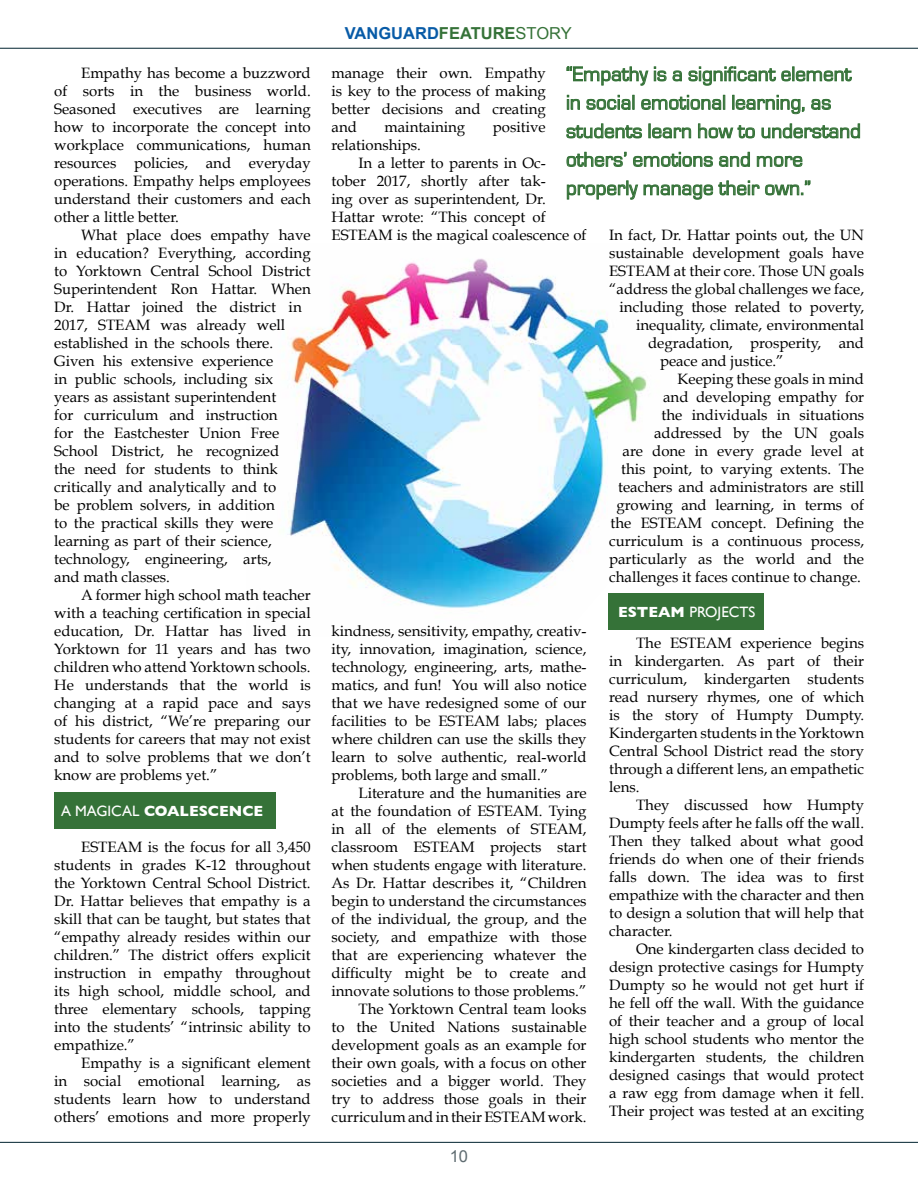
<style>
.page{position:relative;width:918px;height:1188px;background:#fff}
.page>*{position:absolute;margin:0;border:0;box-sizing:border-box;transform-origin:0 0}
.t1{font:21px/28.5px "Eurostile";color:#357238}
.t2{font:700 16.5px "Arial";color:#085ba7}
.t3{font:16.5px "Arial";color:#5f6c71}
.t4{font:15px/18px "Book Antiqua";color:#000;text-align:justify}
.t5{font:700 15px "Gill Sans";color:#fff}
.t6{font:15px "Gill Sans";color:#fff}
.s1{font-weight:400}
.s2{color:#357238}
.s3{font-weight:400;color:#357238}
.s4{font-weight:700}
</style>
<div class="page">
<div style="left:608px;top:593px;width:156px;height:37px;background:#357238"></div>
<img style="left:287px;top:258px;width:360px;height:350px">
<div style="left:54px;top:792px;width:221px;height:37px;background:#357238"></div>
<hr style="left:0;top:48px;width:918px;height:1px;background:#00232f">
<hr style="left:0;top:1142px;width:918px;height:1px;background:#00232f">
<svg style="left:567px;top:66px;width:81px;height:20px"></svg>
<svg style="left:654px;top:67px;width:12px;height:14px"></svg>
<svg style="left:673px;top:71px;width:9px;height:10px"></svg>
<svg style="left:689px;top:66px;width:163px;height:20px"></svg>
<svg style="left:567px;top:95px;width:13px;height:15px"></svg>
<svg style="left:587px;top:95px;width:47px;height:15px"></svg>
<svg style="left:641px;top:95px;width:84px;height:15px"></svg>
<svg style="left:732px;top:95px;width:73px;height:19px"></svg>
<svg style="left:811px;top:99px;width:20px;height:11px"></svg>
<svg style="left:566px;top:123px;width:76px;height:15px"></svg>
<svg style="left:649px;top:124px;width:42px;height:14px"></svg>
<svg style="left:698px;top:123px;width:57px;height:16px"></svg>
<svg style="left:762px;top:123px;width:98px;height:15px"></svg>
<svg style="left:567px;top:152px;width:60px;height:15px"></svg>
<svg style="left:633px;top:152px;width:80px;height:15px"></svg>
<svg style="left:719px;top:152px;width:31px;height:15px"></svg>
<svg style="left:757px;top:156px;width:45px;height:11px"></svg>
<svg style="left:567px;top:181px;width:71px;height:19px"></svg>
<svg style="left:644px;top:180px;width:166px;height:20px"></svg>
<p class="t4" style="left:54px;top:64px;width:258px;text-indent:27px">Empathy has become a buzzword of sorts in the business world.<br>Seasoned executives are learning how to incorporate the concept into workplace communications, human resources policies, and everyday operations. Empathy helps employees understand their customers and each other a little better.</p>
<p class="t4" style="left:54px;top:226px;width:258px;text-align:left;text-indent:27px">What place does empathy have in education? Everything, according to Yorktown Central School District<br>Superintendent Ron Hattar. When<br>Dr. Hattar joined the district in<br>2017, STEAM was already well established in the schools there.<br>Given his extensive experience<br>in public schools, including six years as assistant superintendent<br>for curriculum and instruction<br>for the Eastchester Union Free<br>School District, he recognized<br>the need for students to think critically and analytically and to<br>be problem solvers, in addition<br>to the practical skills they were learning as part of their science, technology, engineering, arts,<br>and math classes.</p>
<p class="t4" style="left:54px;top:586px;width:258px;text-indent:27px">A former high school math teacher with a teaching certification in special education, Dr. Hattar has lived in Yorktown for 11 years and has two children who attend Yorktown schools.<br>He understands that the world is changing at a rapid pace and says of his district, “We’re preparing our students for careers that may not exist and to solve problems that we don’t know are problems yet.”</p>
<p class="t5" style="left:61px;top:799px;width:204px"><span class="s1">A MAGICAL</span> COALESCENCE</p>
<p class="t4" style="left:54px;top:838px;width:258px;text-indent:27px">ESTEAM is the focus for all 3,450 students in grades K-12 throughout the Yorktown Central School District.<br>Dr. Hattar believes that empathy is a skill that can be taught, but states that “empathy already resides within our children.” The district offers explicit instruction in empathy throughout its high school, middle school, and three elementary schools, tapping into the students’ “intrinsic ability to empathize.”</p>
<p class="t4" style="left:54px;top:1054px;width:258px;text-indent:27px">Empathy is a significant element in social emotional learning, as students learn how to understand others’ emotions and more properly</p>
<p class="t2" style="left:345px;top:22px;width:229px">VANGUARD<span class="s2">FEATURE</span><span class="s3">STORY</span></p>
<h1 class="t1" style="left:566px;top:60px;width:296px">“Empathy is a significant element in social emotional learning, as students learn how to understand others’ emotions and more properly manage their own.”</h1>
<p class="t4" style="left:332px;top:64px;width:216px">manage their own. Empathy is key to the process of making better decisions and creating and</p>
<p class="t4" style="left:385px;top:118px;width:82px">maintaining</p>
<p class="t4" style="left:493px;top:118px;width:54px">positive</p>
<p class="t4" style="left:332px;top:136px;width:91px">relationships.</p>
<p class="t4" style="left:359px;top:154px;width:189px">In a letter to parents in Oc-</p>
<p class="t4" style="left:332px;top:172px;width:216px">tober 2017, shortly after tak-</p>
<p class="t4" style="left:332px;top:190px;width:216px">ing over as superintendent, Dr.</p>
<p class="t4" style="left:332px;top:208px;width:216px">Hattar wrote: “This concept of</p>
<p class="t4" style="left:332px;top:226px;width:257px">ESTEAM is the magical coalescence of</p>
<p class="t4" style="left:609px;top:226px;width:256px">In fact, Dr. Hattar points out, the UN</p>
<p class="t4" style="left:609px;top:244px;width:257px">sustainable development goals have</p>
<p class="t4" style="left:609px;top:262px;width:256px">ESTEAM at their core. Those UN goals</p>
<p class="t4" style="left:609px;top:280px;width:257px">“address the global challenges we face,</p>
<p class="t4" style="left:620px;top:298px;width:246px">including those related to poverty,</p>
<p class="t4" style="left:636px;top:316px;width:229px">inequality, climate, environmental</p>
<p class="t4" style="left:648px;top:334px;width:217px">degradation, prosperity, and</p>
<p class="t4" style="left:660px;top:352px;width:125px">peace and justice.”</p>
<p class="t4" style="left:678px;top:370px;width:188px">Keeping these goals in mind</p>
<p class="t4" style="left:663px;top:388px;width:203px">and developing empathy for</p>
<p class="t4" style="left:662px;top:406px;width:204px">the individuals in situations</p>
<p class="t4" style="left:654px;top:424px;width:212px">addressed by the UN goals</p>
<p class="t4" style="left:623px;top:442px;width:243px">are done in every grade level at</p>
<p class="t4" style="left:621px;top:460px;width:244px">this point, to varying extents. The</p>
<p class="t4" style="left:618px;top:478px;width:247px">teachers and administrators are still</p>
<p class="t4" style="left:617px;top:496px;width:249px">growing and learning, in terms of</p>
<p class="t4" style="left:611px;top:514px;width:255px">the ESTEAM concept. Defining the</p>
<p class="t4" style="left:609px;top:532px;width:257px">curriculum is a continuous process,</p>
<p class="t4" style="left:609px;top:550px;width:257px">particularly as the world and the</p>
<p class="t4" style="left:609px;top:568px;width:253px">challenges it faces continue to change.</p>
<p class="t6" style="left:618px;top:603px;width:139px"><span class="s4">ESTEAM</span> PROJECTS</p>
<p class="t4" style="left:609px;top:634px;width:257px;text-indent:27px">The ESTEAM experience begins in kindergarten. As part of their curriculum, kindergarten students read nursery rhymes, one of which is the story of Humpty Dumpty.<br>Kindergarten students in the Yorktown Central School District read the story through a different lens, an empathetic lens.</p>
<p class="t4" style="left:609px;top:796px;width:257px;text-indent:27px">They discussed how Humpty Dumpty feels after he falls off the wall.<br>Then they talked about what good friends do when one of their friends falls down. The idea was to first empathize with the character and then to design a solution that will help that character.</p>
<p class="t4" style="left:609px;top:940px;width:257px;text-indent:27px">One kindergarten class decided to design protective casings for Humpty Dumpty so he would not get hurt if he fell off the wall. With the guidance of their teacher and a group of local high school students who mentor the kindergarten students, the children designed casings that would protect a raw egg from damage when it fell.<br>Their project was tested at an exciting</p>
<p class="t4" style="left:332px;top:622px;width:257px">kindness, sensitivity, empathy, creativ&shy;ity, innovation, imagination, science, technology, engineering, arts, mathe&shy;matics, and fun! You will also notice that we have redesigned some of our facilities to be ESTEAM labs; places where children can use the skills they learn to solve authentic, real-world problems, both large and small.”</p>
<p class="t4" style="left:332px;top:784px;width:257px;text-align:right">Literature and the humanities are<br>at the foundation of ESTEAM. Tying in all of the elements of STEAM, classroom ESTEAM projects start when students engage with literature.<br>As Dr. Hattar describes it, “Children begin to understand the circumstances of the individual, the group, and the society, and empathize with those that are experiencing whatever the difficulty might be to create and innovate solutions to those problems.” The Yorktown Central team looks<br>to the United Nations sustainable development goals as an example for their own goals, with a focus on other societies and a bigger world. They try to address those goals in their curriculum and in their ESTEAM work.</p>
<p class="t3" style="left:450px;top:1146px;width:20px">10</p>
</div>
